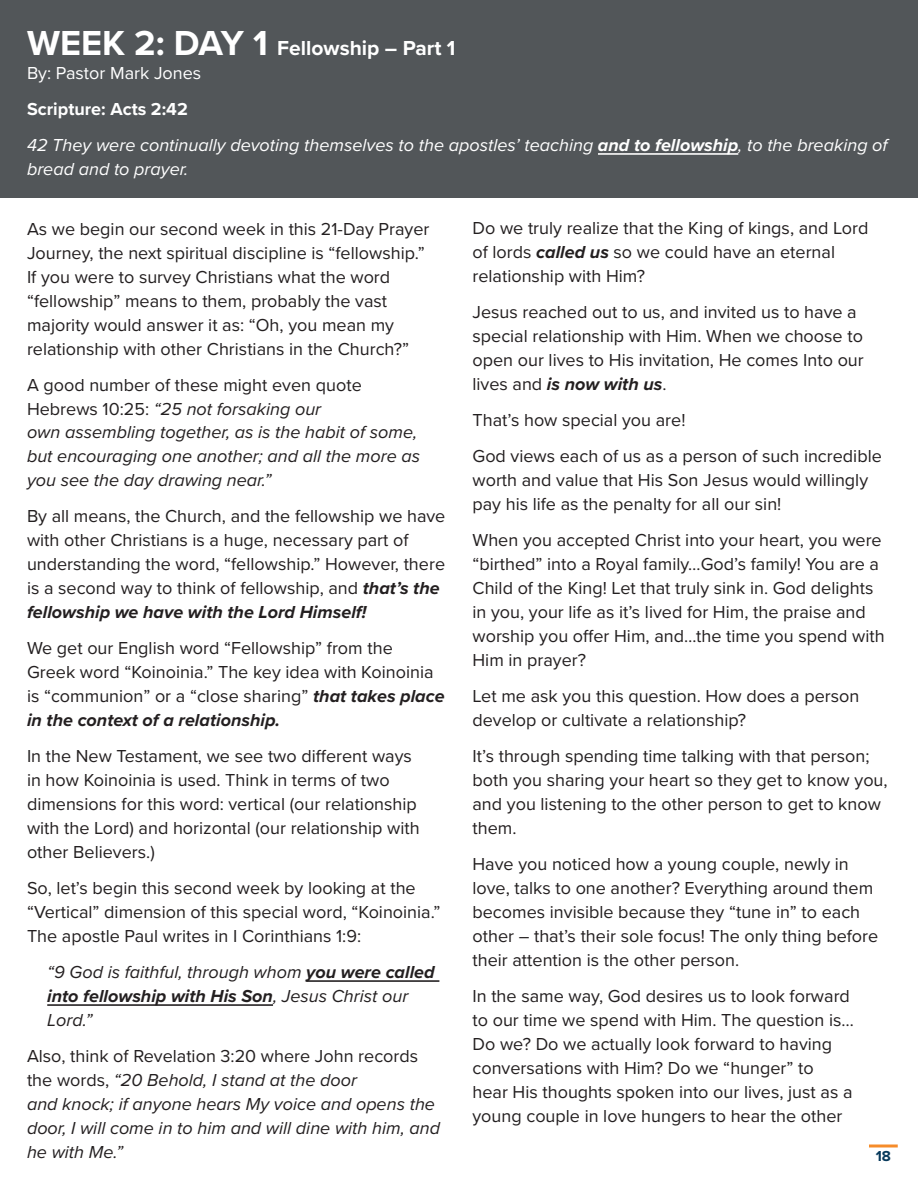
<style>
.page{position:relative;width:918px;height:1188px;background:#fff}
.page>*{position:absolute;margin:0;border:0;box-sizing:border-box;transform-origin:0 0}
.t1{font:700 21px "Proxima Nova";color:#fff}
.t2{font:18px/24px "Proxima Nova";color:#231f20}
.t3{font:italic 18px/24px "Proxima Nova";color:#231f20}
.t4{font:italic 18px/36px "Proxima Nova";color:#fff}
.t5{font:18px "Proxima Nova";color:#fff}
.t6{font:700 15px "Proxima Nova";color:#083a5c}
.s1{font-size:36px}
.s2{font-weight:700;font-style:normal}
.s3{font-weight:700}
.s4{font-style:normal}
.s5{font-weight:700;font-style:italic}
</style>
<div class="page">
<svg style="left:869px;top:1144px;width:29px;height:4px"></svg>
<div style="left:0;top:0;width:918px;height:198px;background:#525659"></div>
<hr style="left:598px;top:153px;width:140px;height:2px;background:#fff">
<hr style="left:306px;top:980px;width:133px;height:2px;background:#231f20">
<hr style="left:47px;top:1004px;width:226px;height:2px;background:#231f20">
<p class="t1" style="left:27px;top:33px;width:430px"><span class="s1">WEEK 2: DAY 1</span> Fellowship – Part 1</p>
<p class="t5" style="left:27px;top:60px;width:176px">By: Pastor Mark Jones</p>
<p class="t4" style="left:27px;top:91px;width:862px"><span class="s2">Scripture: Acts 2:42<br></span>42 They were continually devoting themselves to the apostles’ teaching <span class="s3">and to fellowship</span>, to the breaking of</p>
<p class="t4" style="left:27px;top:151px;width:163px">bread and to prayer.</p>
<p class="t2" style="left:27px;top:216px;width:404px">As we begin our second week in this 21-Day Prayer Journey, the next spiritual discipline is “fellowship.” If you were to survey Christians what the word “fellowship” means to them, probably the vast majority would answer it as: “Oh, you mean my relationship with other Christians in the Church?”</p>
<p class="t3" style="left:27px;top:372px;width:395px"><span class="s4">A good number of these might even quote Hebrews 10:25:</span> “25 not forsaking our<br>own assembling together, as is the habit of some, but encouraging one another; and all the more as you see the day drawing near.”</p>
<p class="t2" style="left:27px;top:504px;width:420px">By all means, the Church, and the fellowship we have with other Christians is a huge, necessary part of understanding the word, “fellowship.” However, there is a second way to think of fellowship, and <span class="s5">that’s the fellowship we have with the Lord Himself!</span></p>
<p class="t2" style="left:27px;top:636px;width:419px">We get our English word “Fellowship” from the Greek word “Koinoinia.” The key idea with Koinoinia is “communion” or a “close sharing” <span class="s5">that takes place in the context of a relationship.</span></p>
<p class="t2" style="left:27px;top:744px;width:394px">In the New Testament, we see two different ways in how Koinoinia is used. Think in terms of two dimensions for this word: vertical (our relationship with the Lord) and horizontal (our relationship with other Believers.)</p>
<p class="t2" style="left:27px;top:876px;width:415px">So, let’s begin this second week by looking at the “Vertical” dimension of this special word, “Koinoinia.”<br>The apostle Paul writes in I Corinthians 1:9:</p>
<p class="t3" style="left:47px;top:960px;width:389px">“9 God is faithful, through whom <span class="s3">you were called into fellowship with His Son</span>, Jesus Christ our<br>Lord.”</p>
<p class="t3" style="left:27px;top:1044px;width:415px"><span class="s4">Also, think of Revelation 3:20 where John records the words,</span> “20 Behold, I stand at the door<br>and knock; if anyone hears My voice and opens the door, I will come in to him and will dine with him, and he with Me.”</p>
<p class="t2" style="left:472px;top:216px;width:398px">Do we truly realize that the King of kings, and Lord of lords <span class="s5">called us</span> so we could have an eternal relationship with Him?</p>
<p class="t2" style="left:472px;top:300px;width:393px">Jesus reached out to us, and invited us to have a special relationship with Him. When we choose to open our lives to His invitation, He comes Into our lives and <span class="s5">is now with us</span>.</p>
<p class="t2" style="left:472px;top:402px;width:411px;line-height:36px">That’s how special you are!<br>God views each of us as a person of such incredible</p>
<p class="t2" style="left:472px;top:468px;width:397px">worth and value that His Son Jesus would willingly pay his life as the penalty for all our sin!</p>
<p class="t2" style="left:472px;top:528px;width:414px">When you accepted Christ into your heart, you were “birthed” into a Royal family…God’s family! You are a Child of the King! Let that truly sink in. God delights in you, your life as it’s lived for Him, the praise and worship you offer Him, and…the time you spend with Him in prayer?</p>
<p class="t2" style="left:472px;top:684px;width:388px">Let me ask you this question. How does a person develop or cultivate a relationship?</p>
<p class="t2" style="left:472px;top:744px;width:417px">It’s through spending time talking with that person; both you sharing your heart so they get to know you, and you listening to the other person to get to know them.</p>
<p class="t2" style="left:472px;top:851px;width:407px">Have you noticed how a young couple, newly in love, talks to one another? Everything around them becomes invisible because they “tune in” to each other – that’s their sole focus! The only thing before their attention is the other person.</p>
<p class="t2" style="left:472px;top:983px;width:383px">In the same way, God desires us to look forward to our time we spend with Him. The question is… Do we? Do we actually look forward to having conversations with Him? Do we “hunger” to<br>hear His thoughts spoken into our lives, just as a young couple in love hungers to hear the other</p>
<p class="t6" style="left:876px;top:1145px;width:17px">18</p>
</div>
